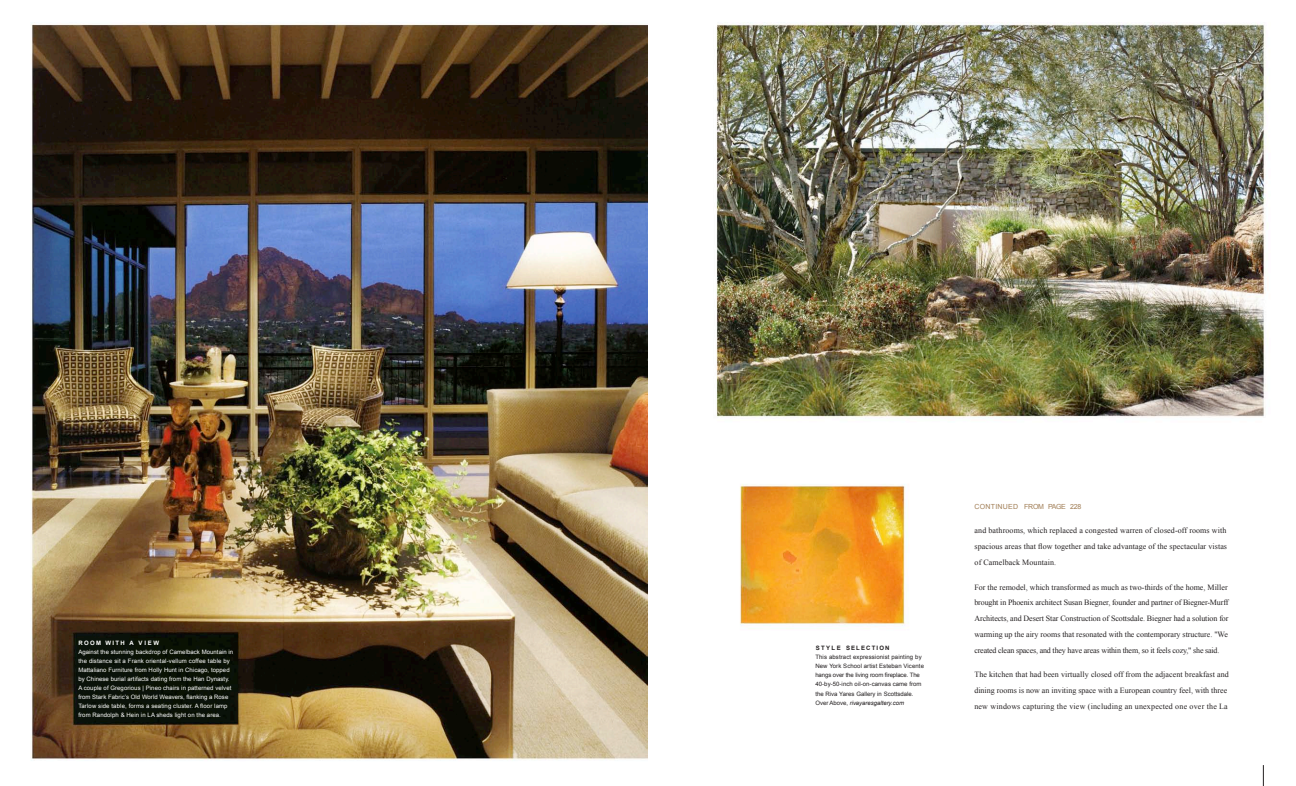
<style>
.page{position:relative;width:1296px;height:786px;background:#fff}
.page>*{position:absolute;margin:0;border:0;box-sizing:border-box;transform-origin:0 0}
.t1{font:8px/15.7px "Times New Roman";letter-spacing:.01em;color:#231f20;text-align:justify}
.t2{font:7px "Arial";letter-spacing:.005em;color:#a17e56}
.t3{font:6px/9px "Arial";letter-spacing:.01em;color:#fff}
.t4{font:6px/9.1px "Arial";letter-spacing:.01em;color:#231f20}
.t5{font:700 6px "Arial";letter-spacing:.19em;color:#231f20}
.t6{font:700 6px "Arial";letter-spacing:.22em;color:#fff}
.s1{font-style:italic}
</style>
<div class="page">
<img style="left:31px;top:22px;width:1235px;height:763px">
<svg style="left:1263px;top:764px;width:1px;height:21px"></svg>
<p class="t6" style="left:79px;top:638px;width:82px">ROOM WITH A VIEW</p>
<p class="t3" style="left:78px;top:647px;width:156px">Against the stunning backdrop of Camelback Mountain in the distance sit a Frank oriental-vellum coffee table by Mattaliano Furniture from Holly Hunt in Chicago, topped by Chinese burial artifacts dating from the Han Dynasty.<br>A couple of Gregorious | Pineo chairs in patterned velvet from Stark Fabric’s Old World Weavers, flanking a Rose Tarlow side table, forms a seating cluster. A floor lamp from Randolph &amp; Hein in LA sheds light on the area.</p>
<p class="t5" style="left:816px;top:643px;width:75px">STYLE SELECTION</p>
<p class="t4" style="left:815px;top:652px;width:110px">This abstract expressionist painting by New York School artist Esteban Vicente hangs over the living room fireplace. The 40-by-50-inch oil-on-canvas came from the Riva Yares Gallery in Scottsdale.<br>Over Above, <span class="s1">rivayaresgaltery.com</span></p>
<p class="t2" style="left:975px;top:501px;width:108px">CONTINUED FROM PAGE 228</p>
<p class="t1" style="left:975px;top:522px;width:254px">and bathrooms, which replaced a congested warren of closed-off rooms with spacious areas that flow together and take advantage of the spectacular vistas of Camelback Mountain.</p>
<p class="t1" style="left:974px;top:579px;width:256px">For the remodel, which transformed as much as two-thirds of the home, Miller brought in Phoenix architect Susan Biegner, founder and partner of Biegner-Murff Architects, and Desert Star Construction of Scottsdale. Biegner had a solution for warming up the airy rooms that resonated with the contemporary structure. "We created clean spaces, and they have areas within them, so it feels cozy," she said.</p>
<p class="t1" style="left:974px;top:666px;width:256px;text-align:left">The kitchen that had been virtually closed off from the adjacent breakfast and dining rooms is now an inviting space with a European country feel, with three new windows capturing the view (including an unexpected one over the La</p>
</div>
